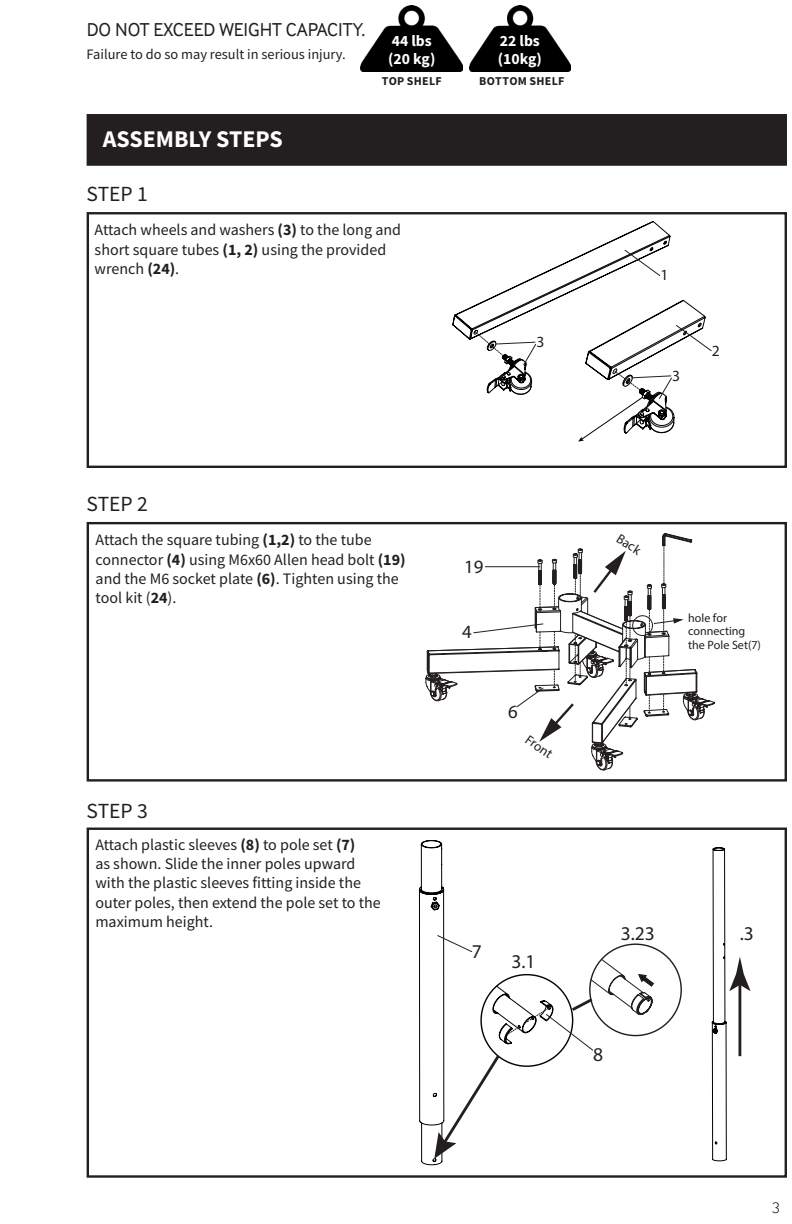
<style>
.page{position:relative;width:792px;height:1224px;background:#fff}
.page>*{position:absolute;margin:0;border:0;box-sizing:border-box;transform-origin:0 0}
.t1{font:700 24px "Source Sans Pro";color:#fff}
.t2{font:21.6px "Source Sans Pro";color:#231f20}
.t3{font:19.6px "Myriad Pro";color:#231f20}
.t4{font:19.2px "Inter Face";color:#231f20}
.t5{font:18.8px "Myriad Pro";color:#231f20}
.t6{font:16px/19.2px "Source Sans Pro";color:#231f20}
.t7{font:300 16px "Inter Face";color:#231f20}
.t8{font:700 15.6px "Source Sans Pro";color:#fff}
.t9{font:15.6px "Myriad Pro";color:#231f20}
.t10{font:14.4px "Source Sans Pro";color:#231f20}
.t11{font:13.4px "Myriad Pro";color:#231f20}
.t12{font:12px/13.4px "Myriad Pro";color:#231f20}
.t13{font:700 12px "Source Sans Pro";letter-spacing:.025em;color:#231f20}
.s1{font-weight:700}
</style>
<div class="page">
<div style="left:87px;top:522px;width:700px;height:260px;border:2px solid #231f20"></div>
<div style="left:87px;top:828px;width:700px;height:350px;border:2px solid #231f20"></div>
<div style="left:88px;top:115px;width:698px;height:50px;background:#231f20"></div>
<div style="left:87px;top:114px;width:700px;height:52px;border:2px solid #231f20"></div>
<div style="left:87px;top:212px;width:700px;height:256px;border:2px solid #231f20"></div>
<svg style="left:452px;top:221px;width:260px;height:221px"></svg>
<svg style="left:425px;top:546px;width:290px;height:225px"></svg>
<div style="left:632px;top:615px;width:21px;height:21px;border:1px solid #231f20;border-radius:50%"></div>
<svg style="left:419px;top:840px;width:26px;height:326px"></svg>
<svg style="left:434px;top:935px;width:222px;height:224px"></svg>
<svg style="left:711px;top:847px;width:39px;height:315px"></svg>
<img style="left:361px;top:5px;width:102px;height:66px">
<img style="left:469px;top:5px;width:102px;height:66px">
<p class="t4" style="left:87px;top:19px;width:280px">DO NOT EXCEED WEIGHT CAPACITY.</p>
<p class="t10" style="left:87px;top:45px;width:261px">Failure to do so may result in serious injury.</p>
<p class="t8" style="left:392px;top:30px;width:42px">44 lbs</p>
<p class="t8" style="left:388px;top:49px;width:49px">(20 kg)</p>
<p class="t8" style="left:500px;top:30px;width:42px">22 lbs</p>
<p class="t8" style="left:498px;top:49px;width:46px">(10kg)</p>
<p class="t13" style="left:382px;top:73px;width:61px">TOP SHELF</p>
<p class="t13" style="left:479px;top:73px;width:87px">BOTTOM SHELF</p>
<p class="t1" style="left:103px;top:123px;width:182px">ASSEMBLY STEPS</p>
<p class="t2" style="left:87px;top:180px;width:63px">STEP 1</p>
<p class="t6" style="left:95px;top:220px;width:308px">Attach wheels and washers <span class="s1">(3)</span> to the long and short square tubes <span class="s1">(1, 2)</span> using the provided wrench <span class="s1">(24)</span>.</p>
<p class="t9" style="left:536px;top:333px;width:9px">3</p>
<p class="t9" style="left:660px;top:266px;width:9px">1</p>
<p class="t9" style="left:672px;top:366px;width:9px">3</p>
<p class="t9" style="left:712px;top:341px;width:9px">2</p>
<p class="t2" style="left:87px;top:490px;width:63px">STEP 2</p>
<p class="t6" style="left:96px;top:530px;width:312px">Attach the square tubing <span class="s1">(1,2)</span> to the tube connector <span class="s1">(4)</span> using M6x60 Allen head bolt <span class="s1">(19) </span>and the M6 socket plate <span class="s1">(6)</span>. Tighten using the tool kit (<span class="s1">24</span>).</p>
<p class="t2" style="left:87px;top:797px;width:63px">STEP 3</p>
<p class="t6" style="left:95px;top:835px;width:287px">Attach plastic sleeves <span class="s1">(8)</span> to pole set <span class="s1">(7)<br></span>as shown. Slide the inner poles upward with the plastic sleeves fitting inside the outer poles, then extend the pole set to the maximum height.</p>
<p class="t5" style="left:464px;top:555px;width:21px">19</p>
<p class="t5" style="left:462px;top:620px;width:11px">4</p>
<p class="t5" style="left:508px;top:700px;width:11px">6</p>
<p class="t11" style="left:531px;top:731px;width:32px;rotate:35deg">Front</p>
<p class="t11" style="left:622px;top:530px;width:28px;rotate:33deg">Back</p>
<p class="t12" style="left:688px;top:611px;width:74px">hole for connecting the Pole Set(7)</p>
<p class="t3" style="left:472px;top:939px;width:12px">7</p>
<p class="t3" style="left:511px;top:949px;width:26px">3.1</p>
<p class="t3" style="left:621px;top:921px;width:36px">3.23</p>
<p class="t3" style="left:740px;top:921px;width:16px">.3</p>
<p class="t3" style="left:593px;top:1042px;width:12px">8</p>
<p class="t7" style="left:772px;top:1198px;width:10px">3</p>
</div>
